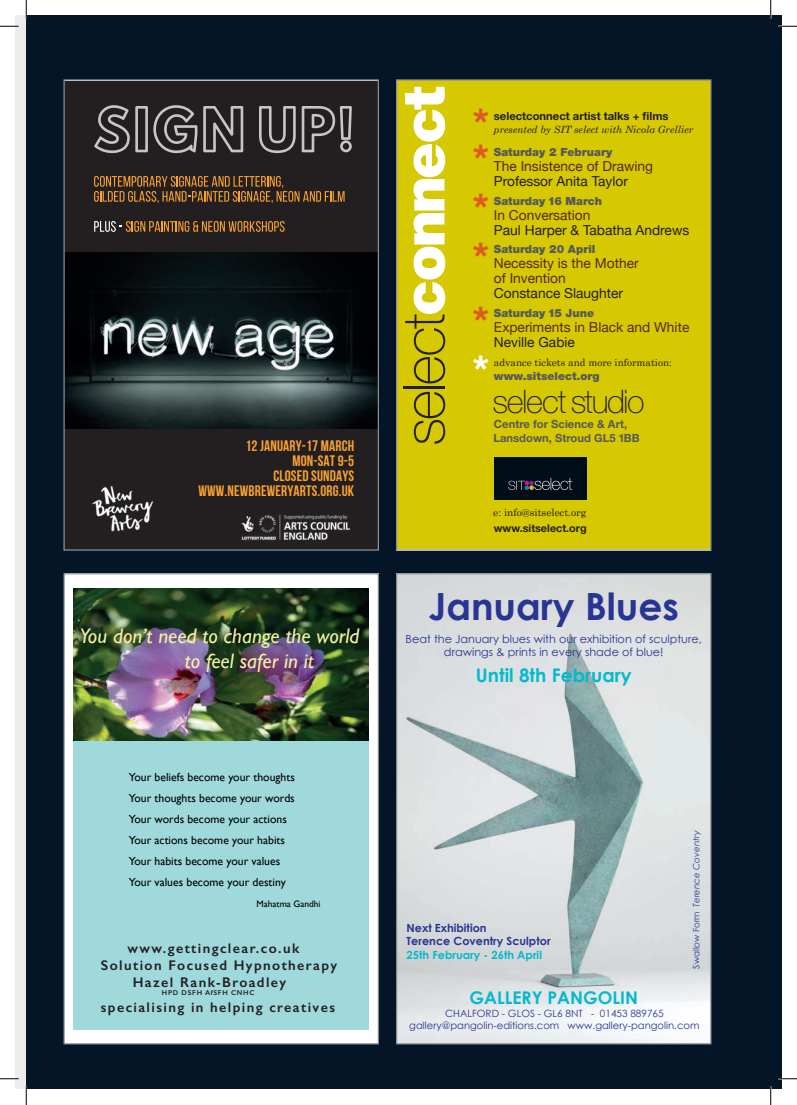
<style>
.page{position:relative;width:797px;height:1105px;background:#fff}
.page>*{position:absolute;margin:0;border:0;box-sizing:border-box;transform-origin:0 0}
.t1{font:900 58.25px "Helvetica Neue";letter-spacing:-.04em;color:#fff}
.t2{font:700 41.25px/36.9px "Helvetica Neue";color:#de5a24}
.t3{font:700 41.25px "Helvetica Neue";color:#fff}
.t4{font:700 37.5px "Century Gothic";color:#293592}
.t5{font:100 32.5px "Helvetica Neue";letter-spacing:-.045em;color:#231f20}
.t6{font:italic 21.12px/25.2px "Gill Sans";color:#f2f19f}
.t7{font:700 18.75px "Century Gothic";color:#03bacc}
.t8{font:700 17.5px "Century Gothic";color:#03bacc}
.t9{font:15.12px/15px "Bebas Neue Cyrillic";letter-spacing:.01em;color:#f9a230;text-align:right}
.t10{font:600 14px "Gill Sans";letter-spacing:.1em;color:#231f20}
.t11{font:13.75px/15px "Helvetica Neue";color:#502c25}
.t12{font:13.75px "Helvetica Neue";color:#231f20}
.t13{font:11.75px/21.1px "Gill Sans";color:#000001}
.t14{font:11.25px/13.8px "Century Gothic";color:#293592;text-align:center}
.t15{font:900 11.25px "Helvetica Neue";color:#57585a}
.t16{font:700 11.25px/13.8px "Helvetica Neue";color:#57585a}
.t17{font:700 11.25px/13.8px "Century Gothic";color:#293592}
.t18{font:700 11.25px "Helvetica Neue";color:#231f20}
.t19{font:700 11.25px "Century Gothic";color:#03bacc}
.t20{font:700 10.88px "Helvetica Neue";color:#231f20}
.t21{font:10.25px "Century Schoolbook";color:#231f20}
.t22{font:10px/12px "Century Gothic";color:#293592;text-align:center}
.t23{font:italic 10px "Century Schoolbook";color:#231f20}
.t24{font:10px "Century Schoolbook";color:#231f20}
.t25{font:9.38px "Gill Sans";color:#000001}
.t26{font:italic 8.75px "Century Gothic";color:#293592}
.t27{font:600 7px "Gill Sans";letter-spacing:.1em;color:#231f20}
.s1{font-weight:100;color:#231f20}
.s2{font-style:normal}
</style>
<div class="page">
<div style="left:16px;top:16px;width:10px;height:1073px;background:#eaedec"></div>
<div style="left:26px;top:16px;width:755px;height:1073px;background:#031526"></div>
<svg style="left:63px;top:79px;width:316px;height:472px;background:#2d2d2c"></svg>
<div style="left:396px;top:80px;width:315px;height:469px;background:#d6c801"></div>
<div style="left:494px;top:457px;width:92px;height:42px;background:#010e18"></div>
<svg style="left:508px;top:478px;width:64px;height:12px"></svg>
<div style="left:396px;top:79px;width:315px;height:472px;border:1px solid #898f92"></div>
<img style="left:398px;top:575px;width:311px;height:467px">
<div style="left:396px;top:573px;width:315px;height:471px;border:1px solid #898f92"></div>
<div style="left:64px;top:574px;width:314px;height:470px;background:#fff"></div>
<img style="left:73px;top:588px;width:296px;height:153px">
<div style="left:73px;top:741px;width:296px;height:288px;background:#9fd9dc"></div>
<div style="left:63px;top:573px;width:316px;height:471px;border:1px solid #898f92"></div>
<svg style="left:0;top:25px;width:19px;height:2px"></svg>
<svg style="left:778px;top:25px;width:19px;height:2px"></svg>
<svg style="left:0;top:1078px;width:19px;height:1px"></svg>
<svg style="left:778px;top:1078px;width:19px;height:1px"></svg>
<svg style="left:25px;top:0;width:2px;height:19px"></svg>
<svg style="left:25px;top:1086px;width:2px;height:19px"></svg>
<svg style="left:770px;top:0;width:1px;height:19px"></svg>
<svg style="left:770px;top:1086px;width:1px;height:19px"></svg>
<p class="t9" style="left:199px;top:438px;width:157px">12 JANUARY-17 MARCH<br>MON-SAT 9-5<br>CLOSED SUNDAYS<br>WWW.NEWBREWERYARTS.ORG.UK</p>
<h3 class="t6" style="left:185px;top:623px;width:176px;text-indent:-105px">You don’t need to change the world to feel safer in it</h3>
<p class="t13" style="left:129px;top:766px;width:167px">Your beliefs become your thoughts<br>Your thoughts become your words<br>Your words become your actions<br>Your actions become your habits<br>Your habits become your values<br>Your values become your destiny</p>
<p class="t25" style="left:256px;top:899px;width:66px">Mahatma Gandhi</p>
<p class="t10" style="left:127px;top:940px;width:173px">www.gettingclear.co.uk</p>
<p class="t10" style="left:101px;top:956px;width:238px">Solution Focused Hypnotherapy</p>
<p class="t10" style="left:133px;top:973px;width:155px">Hazel Rank-Broadley</p>
<p class="t27" style="left:162px;top:988px;width:94px">HPD DSFH AfSFH CNHC</p>
<p class="t10" style="left:101px;top:999px;width:236px">specialising in helping creatives</p>
<h1 class="t1" style="left:389px;top:446px;width:361px;rotate:-90deg"><span class="s1">select</span>connect</h1>
<h2 class="t2" style="left:472px;top:103px;width:18px">* *</h2>
<h2 class="t2" style="left:472px;top:183px;width:18px;line-height:48.8px">* *</h2>
<p class="t18" style="left:494px;top:109px;width:176px">selectconnect artist talks + films</p>
<p class="t23" style="left:494px;top:124px;width:201px">presented by SIT select with Nicola Grellier</p>
<p class="t15" style="left:494px;top:145px;width:120px">Saturday 2 February</p>
<p class="t11" style="left:494px;top:158px;width:161px">The Insistence of Drawing</p>
<p class="t12" style="left:494px;top:173px;width:135px">Professor Anita Taylor</p>
<p class="t15" style="left:494px;top:194px;width:110px">Saturday 16 March</p>
<p class="t11" style="left:494px;top:207px;width:98px">In Conversation</p>
<p class="t12" style="left:494px;top:222px;width:197px">Paul Harper &amp; Tabatha Andrews</p>
<p class="t15" style="left:494px;top:243px;width:103px">Saturday 20 April</p>
<p class="t11" style="left:494px;top:256px;width:146px">Necessity is the Mother of Invention</p>
<p class="t12" style="left:494px;top:285px;width:131px">Constance Slaughter</p>
<p class="t15" style="left:494px;top:306px;width:102px">Saturday 15 June</p>
<p class="t11" style="left:494px;top:320px;width:197px">Experiments in Black and White</p>
<p class="t12" style="left:494px;top:334px;width:82px">Neville Gabie</p>
<p class="t24" style="left:494px;top:356px;width:179px">advance tickets and more information:</p>
<p class="t15" style="left:494px;top:369px;width:107px">www.sitselect.org</p>
<h3 class="t5" style="left:492px;top:383px;width:154px">select studio</h3>
<p class="t16" style="left:493px;top:417px;width:148px">Centre for Science &amp; Art,<br>Lansdown, Stroud GL5 1BB</p>
<h2 class="t2" style="left:472px;top:302px;width:18px">*</h2>
<h2 class="t3" style="left:472px;top:344px;width:18px">*</h2>
<p class="t21" style="left:493px;top:506px;width:94px">e: info@sitselect.org</p>
<p class="t20" style="left:494px;top:521px;width:95px">www.sitselect.org</p>
<h3 class="t4" style="left:428px;top:578px;width:252px">January Blues</h3>
<p class="t14" style="left:405px;top:632px;width:298px">Beat the January blues with our exhibition of sculpture, drawings &amp; prints in every shade of blue!</p>
<h3 class="t7" style="left:476px;top:661px;width:157px">Until 8th February</h3>
<p class="t17" style="left:406px;top:920px;width:145px">Next Exhibition<br>Terence Coventry Sculptor</p>
<p class="t19" style="left:406px;top:946px;width:137px">25th February - 26th April</p>
<h3 class="t8" style="left:469px;top:985px;width:170px">GALLERY PANGOLIN</h3>
<p class="t26" style="left:690px;top:969px;width:140px;rotate:-90deg"><span class="s2">Swallow Form</span> Terence Coventry</p>
<p class="t22" style="left:409px;top:1008px;width:291px">CHALFORD - GLOS - GL6 8NT - 01453 889765 gallery@pangolin-editions.com www.gallery-pangolin.com</p>
</div>
